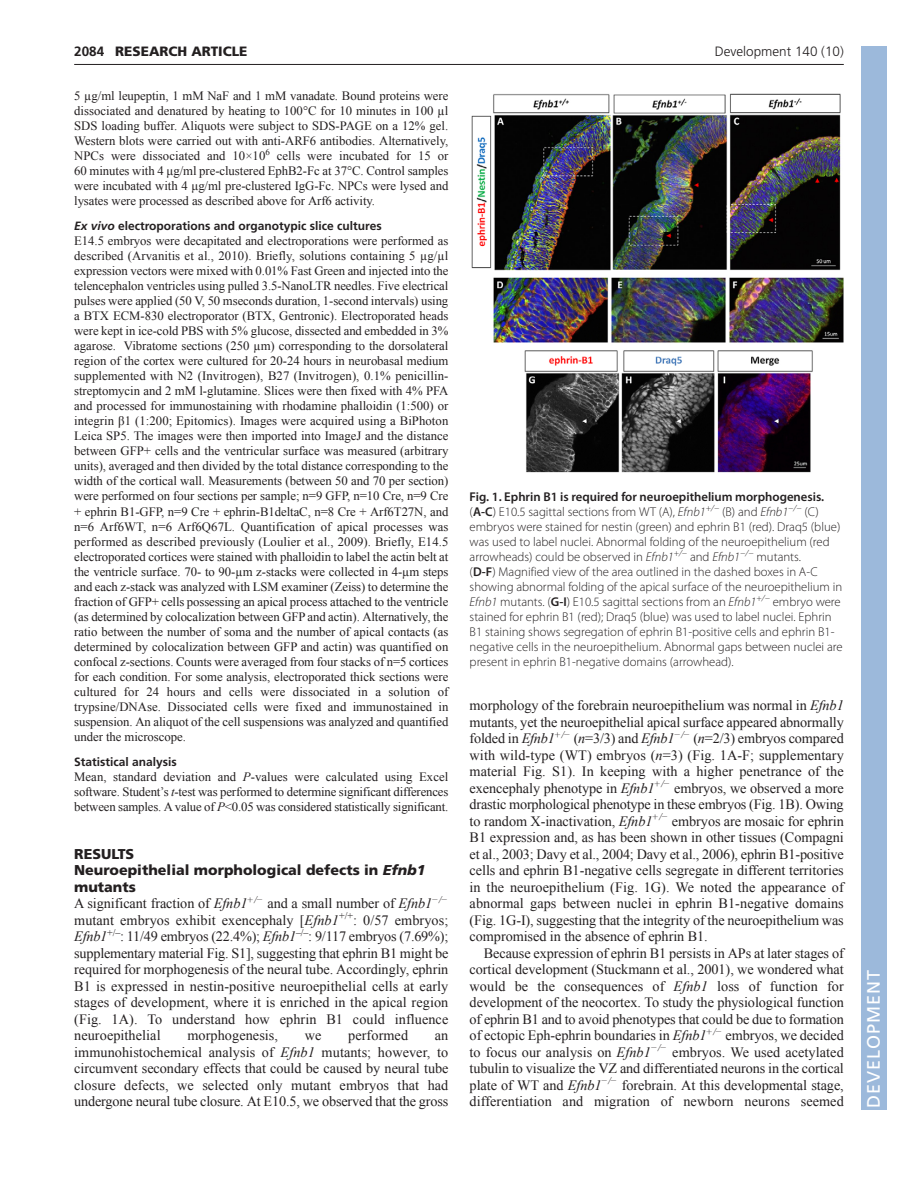
<style>
.page{position:relative;width:918px;height:1188px;background:#fff}
.page>*{position:absolute;margin:0;border:0;box-sizing:border-box;transform-origin:0 0}
.t1{font:18px "Frutiger LT Std";letter-spacing:.055em;color:#fff}
.t2{font:14.25px/16.5px "Times New Roman";letter-spacing:.005em;color:#231f20;text-align:justify}
.t3{font:900 14.25px/16.5px "Frutiger LT Std";color:#231f20}
.t4{font:300 13.5px "Frutiger";color:#231f20}
.t5{font:900 13.5px "Frutiger LT Std";color:#231f20}
.t6{font:700 13.5px "Frutiger LT Std";color:#231f20}
.t7{font:12.75px/15px "Times New Roman";letter-spacing:-.005em;color:#231f20;text-align:justify}
.t8{font:300 12.75px/15px "Myriad Pro";color:#231f20}
.t9{font:700 12px "Frutiger LT Std";color:#231f20}
.s1{font-style:italic}
.s2{font-weight:600}
</style>
<div class="page">
<hr style="left:74px;top:64px;width:770px;height:1px;background:#231f20">
<img style="left:471px;top:93px;width:373px;height:380px">
<div style="left:861px;top:46px;width:25px;height:1064px;background:#9cb9db"></div>
<p class="t5" style="left:115px;top:46px;width:134px">RESEARCH ARTICLE</p>
<p class="t4" style="left:715px;top:46px;width:131px">Development 140 (10)</p>
<p class="t6" style="left:74px;top:46px;width:32px">2084</p>
<p class="t7" style="left:74px;top:88px;width:376px">5 µg/ml leupeptin, 1 mM NaF and 1 mM vanadate. Bound proteins were dissociated and denatured by heating to 100°C for 10 minutes in 100 µl SDS loading buffer. Aliquots were subject to SDS-PAGE on a 12% gel.<br>Western blots were carried out with anti-ARF6 antibodies. Alternatively, NPCs were dissociated and 10×10<sup>6</sup> cells were incubated for 15 or 60 minutes with 4 μg/ml pre-clustered EphB2-Fc at 37°C. Control samples were incubated with 4 μg/ml pre-clustered IgG-Fc. NPCs were lysed and lysates were processed as described above for Arf6 activity.</p>
<p class="t9" style="left:74px;top:221px;width:309px"><span class="s1">Ex vivo</span> electroporations and organotypic slice cultures</p>
<p class="t7" style="left:74px;top:234px;width:376px">E14.5 embryos were decapitated and electroporations were performed as described (Arvanitis et al., 2010). Briefly, solutions containing 5 µg/µl expression vectors were mixed with 0.01% Fast Green and injected into the telencephalon ventricles using pulled 3.5-NanoLTR needles. Five electrical pulses were applied (50 V, 50 mseconds duration, 1-second intervals) using a BTX ECM-830 electroporator (BTX, Gentronic). Electroporated heads were kept in ice-cold PBS with 5% glucose, dissected and embedded in 3% agarose. Vibratome sections (250 µm) corresponding to the dorsolateral region of the cortex were cultured for 20-24 hours in neurobasal medium supplemented with N2 (Invitrogen), B27 (Invitrogen), 0.1% penicillin&shy;streptomycin and 2 mM l-glutamine. Slices were then fixed with 4% PFA and processed for immunostaining with rhodamine phalloidin (1:500) or integrin β1 (1:200; Epitomics). Images were acquired using a BiPhoton Leica SP5. The images were then imported into ImageJ and the distance between GFP+ cells and the ventricular surface was measured (arbitrary units), averaged and then divided by the total distance corresponding to the width of the cortical wall. Measurements (between 50 and 70 per section) were performed on four sections per sample; n=9 GFP, n=10 Cre, n=9 Cre + ephrin B1-GFP, n=9 Cre + ephrin-B1deltaC, n=8 Cre + Arf6T27N, and n=6 Arf6WT, n=6 Arf6Q67L. Quantification of apical processes was performed as described previously (Loulier et al., 2009). Briefly, E14.5 electroporated cortices were stained with phalloidin to label the actin belt at the ventricle surface. 70- to 90-µm z-stacks were collected in 4-µm steps and each z-stack was analyzed with LSM examiner (Zeiss) to determine the fraction of GFP+ cells possessing an apical process attached to the ventricle (as determined by colocalization between GFP and actin). Alternatively, the ratio between the number of soma and the number of apical contacts (as determined by colocalization between GFP and actin) was quantified on confocal z-sections. Counts were averaged from four stacks of n=5 cortices for each condition. For some analysis, electroporated thick sections were cultured for 24 hours and cells were dissociated in a solution of trypsine/DNAse. Dissociated cells were fixed and immunostained in suspension. An aliquot of the cell suspensions was analyzed and quantified under the microscope.</p>
<p class="t9" style="left:74px;top:757px;width:104px">Statistical analysis</p>
<p class="t7" style="left:74px;top:769px;width:376px">Mean, standard deviation and <span class="s1">P</span>-values were calculated using Excel software. Student’s <span class="s1">t</span>-test was performed to determine significant differences between samples. A value of <span class="s1">P</span>&lt;0.05 was considered statistically significant.</p>
<p class="t3" style="left:74px;top:847px;width:353px">RESULTS<br>Neuroepithelial morphological defects in <span class="s1">Efnb1 </span>mutants</p>
<p class="t2" style="left:74px;top:895px;width:376px">A significant fraction of <span class="s1">Efnb1</span><sup>+/−</sup> and a small number of <span class="s1">Efnb1</span><sup>−/− </sup>mutant embryos exhibit exencephaly [<span class="s1">Efnb1</span><sup>+/+</sup>: 0/57 embryos; <span class="s1">Efnb1</span><sup>+/–</sup>: 11/49 embryos (22.4%); <span class="s1">Efnb1</span><sup>–/–</sup>: 9/117 embryos (7.69%); supplementary material Fig. S1], suggesting that ephrin B1 might be required for morphogenesis of the neural tube. Accordingly, ephrin B1 is expressed in nestin-positive neuroepithelial cells at early stages of development, where it is enriched in the apical region (Fig. 1A). To understand how ephrin B1 could influence neuroepithelial</p>
<p class="t8" style="left:470px;top:490px;width:375px"><span class="s2">Fig. 1. Ephrin B1 is required for neuroepithelium morphogenesis. </span>(<span class="s2">A-C</span>) E10.5 sagittal sections from WT (A), <span class="s1">Efnb1</span><sup>+/−</sup> (B) and <span class="s1">Efnb1</span><sup>−/−</sup> (C) embryos were stained for nestin (green) and ephrin B1 (red). Draq5 (blue) was used to label nuclei. Abnormal folding of the neuroepithelium (red arrowheads) could be observed in <span class="s1">Efnb1</span><sup>+/−</sup> and <span class="s1">Efnb1</span><sup>−/−</sup> mutants.<br>(<span class="s2">D-F</span>) Magnified view of the area outlined in the dashed boxes in A-C showing abnormal folding of the apical surface of the neuroepithelium in <span class="s1">Efnb1</span> mutants. (<span class="s2">G-I</span>) E10.5 sagittal sections from an <span class="s1">Efnb1</span><sup>+/−</sup> embryo were stained for ephrin B1 (red); Draq5 (blue) was used to label nuclei. Ephrin B1 staining shows segregation of ephrin B1-positive cells and ephrin B1- negative cells in the neuroepithelium. Abnormal gaps between nuclei are present in ephrin B1-negative domains (arrowhead).</p>
<p class="t2" style="left:470px;top:697px;width:376px">morphology of the forebrain neuroepithelium was normal in <span class="s1">Efnb1 </span>mutants, yet the neuroepithelial apical surface appeared abnormally folded in <span class="s1">Efnb1</span><sup>+/−</sup> (<span class="s1">n</span>=3/3) and <span class="s1">Efnb1</span><sup>−/−</sup> (<span class="s1">n</span>=2/3) embryos compared with wild-type (WT) embryos (<span class="s1">n</span>=3) (Fig. 1A-F; supplementary material Fig. S1). In keeping with a higher penetrance of the exencephaly phenotype in <span class="s1">Efnb1</span><sup>+/−</sup> embryos, we observed a more drastic morphological phenotype in these embryos (Fig. 1B). Owing to random X-inactivation, <span class="s1">Efnb1</span><sup>+/−</sup> embryos are mosaic for ephrin B1 expression and, as has been shown in other tissues (Compagni et al., 2003; Davy et al., 2004; Davy et al., 2006), ephrin B1-positive cells and ephrin B1-negative cells segregate in different territories in the neuroepithelium (Fig. 1G). We noted the appearance of abnormal gaps between nuclei in ephrin B1-negative domains (Fig. 1G-I), suggesting that the integrity of the neuroepithelium was compromised in the absence of ephrin B1.</p>
<p class="t2" style="left:470px;top:945px;width:376px;text-indent:14px">Because expression of ephrin B1 persists in APs at later stages of cortical development (Stuckmann et al., 2001), we wondered what would be the consequences of <span class="s1">Efnb1</span> loss of function for development of the neocortex. To study the physiological function of ephrin B1 and to avoid phenotypes that could be due to formation of ectopic Eph-ephrin boundaries in <span class="s1">Efnb1</span><sup>+/−</sup> embryos, we decided to focus our analysis on <span class="s1">Efnb1</span><sup>−/−</sup> embryos. We used acetylated tubulin to visualize the VZ and differentiated neurons in the cortical plate of WT and <span class="s1">Efnb1</span><sup>−/−</sup> forebrain. At this developmental stage, differentiation and migration of newborn neurons seemed</p>
<p class="t2" style="left:187px;top:1027px;width:92px">morphogenesis,</p>
<p class="t2" style="left:305px;top:1027px;width:18px">we</p>
<p class="t2" style="left:348px;top:1027px;width:61px">performed</p>
<p class="t2" style="left:74px;top:1027px;width:376px;text-indent:361px">an immunohistochemical analysis of <span class="s1">Efnb1</span> mutants; however, to circumvent secondary effects that could be caused by neural tube closure defects, we selected only mutant embryos that had undergone neural tube closure. At E10.5, we observed that the gross</p>
<h1 class="t1" style="left:863px;top:1108px;width:140px;rotate:-90deg">DEVELOPMENT</h1>
</div>
